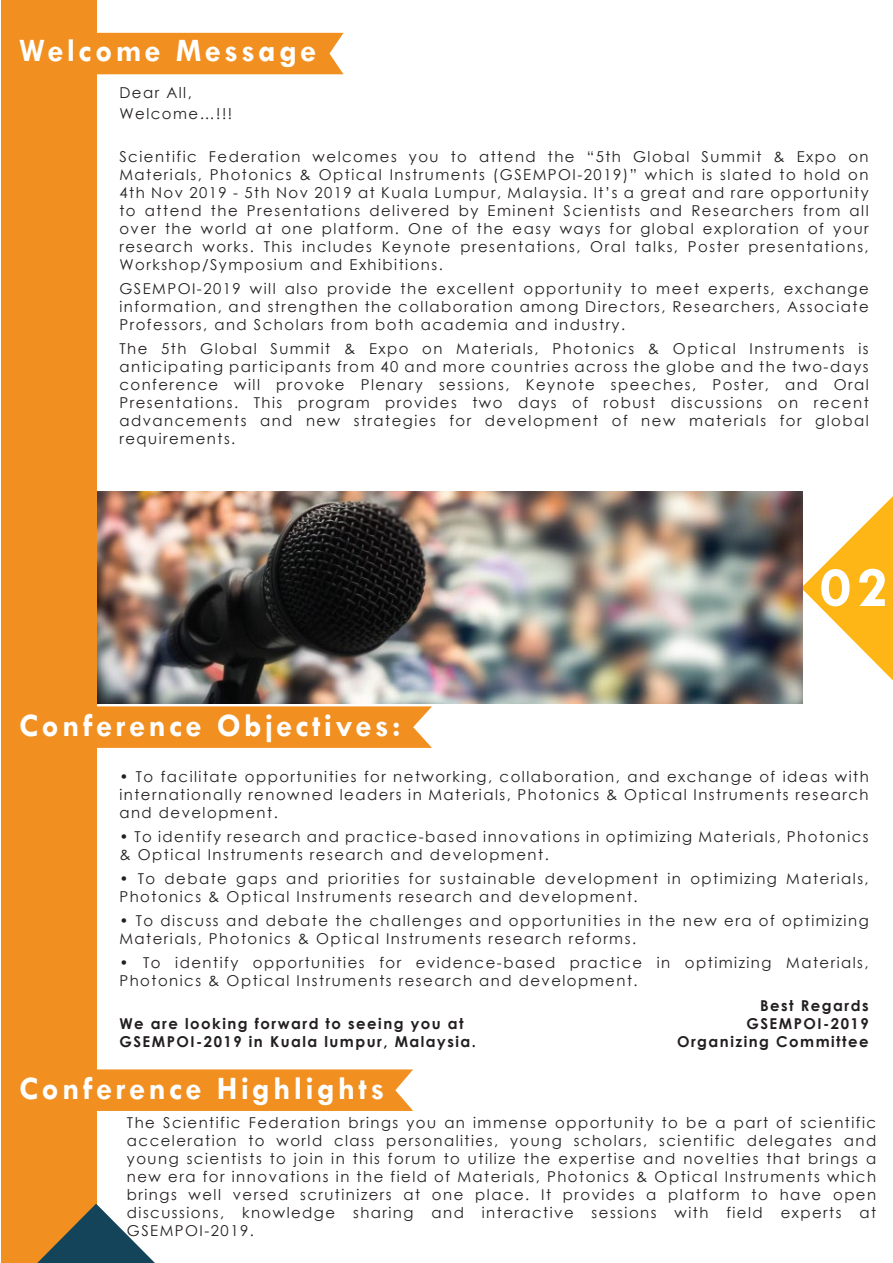
<style>
.page{position:relative;width:893px;height:1263px;background:#fff}
.page>*{position:absolute;margin:0;border:0;box-sizing:border-box;transform-origin:0 0}
.t1{font:700 58.5px "Tw Cen";color:#fff}
.t2{font:700 33px "Tw Cen";letter-spacing:.1em;color:#fff}
.t3{font:15px/18px "Century Gothic";letter-spacing:.1em;color:#231f20}
.t4{font:700 15px/18px "Century Gothic";letter-spacing:.1em;color:#231f20}
</style>
<div class="page">
<div style="left:1px;top:0;width:95px;height:1263px;background:#f19020"></div>
<svg style="left:803px;top:496px;width:90px;height:184px"></svg>
<div style="left:96px;top:33px;width:248px;height:41px;background:#f19020"></div>
<svg style="left:96px;top:706px;width:336px;height:42px;background:#f19428"></svg>
<div style="left:96px;top:1069px;width:317px;height:42px;background:#f19020"></div>
<svg style="left:37px;top:1204px;width:118px;height:59px"></svg>
<img style="left:98px;top:491px;width:705px;height:213px">
<h2 class="t2" style="left:19px;top:30px;width:299px">Welcome Message</h2>
<p class="t3" style="left:119px;top:82px;width:114px;line-height:21px">Dear All,<br>Welcome…!!!</p>
<p class="t3" style="left:119px;top:148px;width:751px;text-align:justify">Scientific Federation welcomes you to attend the “5th Global Summit &amp; Expo on Materials, Photonics &amp; Optical Instruments (GSEMPOI-2019)” which is slated to hold on 4th Nov 2019 - 5th Nov 2019 at Kuala Lumpur, Malaysia. It’s a great and rare opportunity to attend the Presentations delivered by Eminent Scientists and Researchers from all over the world at one platform. One of the easy ways for global exploration of your research works. This includes Keynote presentations, Oral talks, Poster presentations, Workshop/Symposium and Exhibitions.</p>
<p class="t3" style="left:119px;top:280px;width:751px;text-align:justify">GSEMPOI-2019 will also provide the excellent opportunity to meet experts, exchange information, and strengthen the collaboration among Directors, Researchers, Associate Professors, and Scholars from both academia and industry.</p>
<p class="t3" style="left:119px;top:340px;width:751px;text-align:justify">The 5th Global Summit &amp; Expo on Materials, Photonics &amp; Optical Instruments is anticipating participants from 40 and more countries across the globe and the two-days conference will provoke Plenary sessions, Keynote speeches, Poster, and Oral Presentations. This program provides two days of robust discussions on recent advancements and new strategies for development of new materials for global requirements.</p>
<h2 class="t2" style="left:19px;top:705px;width:383px">Conference Objectives:</h2>
<h1 class="t1" style="left:820px;top:552px;width:69px">02</h1>
<p class="t3" style="left:119px;top:767px;width:751px;text-align:justify">• To facilitate opportunities for networking, collaboration, and exchange of ideas with internationally renowned leaders in Materials, Photonics &amp; Optical Instruments research and development.</p>
<p class="t3" style="left:119px;top:827px;width:751px">• To identify research and practice-based innovations in optimizing Materials, Photonics &amp; Optical Instruments research and development.</p>
<p class="t3" style="left:119px;top:869px;width:751px">• To debate gaps and priorities for sustainable development in optimizing Materials,<br>Photonics &amp; Optical Instruments research and development.</p>
<p class="t3" style="left:119px;top:911px;width:751px">• To discuss and debate the challenges and opportunities in the new era of optimizing<br>Materials, Photonics &amp; Optical Instruments research reforms.</p>
<p class="t3" style="left:119px;top:953px;width:751px">• To identify opportunities for evidence-based practice in optimizing Materials,<br>Photonics &amp; Optical Instruments research and development.</p>
<p class="t4" style="left:119px;top:1014px;width:358px">We are looking forward to seeing you at<br>GSEMPOI-2019 in Kuala lumpur, Malaysia.</p>
<h2 class="t2" style="left:19px;top:1068px;width:367px">Conference Highlights</h2>
<p class="t4" style="left:677px;top:996px;width:193px;text-align:right">Best Regards<br>GSEMPOI-2019<br>Organizing Committee</p>
<p class="t3" style="left:127px;top:1114px;width:751px;text-align:justify">The Scientific Federation brings you an immense opportunity to be a part of scientific acceleration to world class personalities, young scholars, scientific delegates and young scientists to join in this forum to utilize the expertise and novelties that brings a new era for innovations in the field of Materials, Photonics &amp; Optical Instruments which brings well versed scrutinizers at one place. It provides a platform to have open discussions, knowledge sharing and interactive sessions with field experts at GSEMPOI-2019.</p>
</div>
